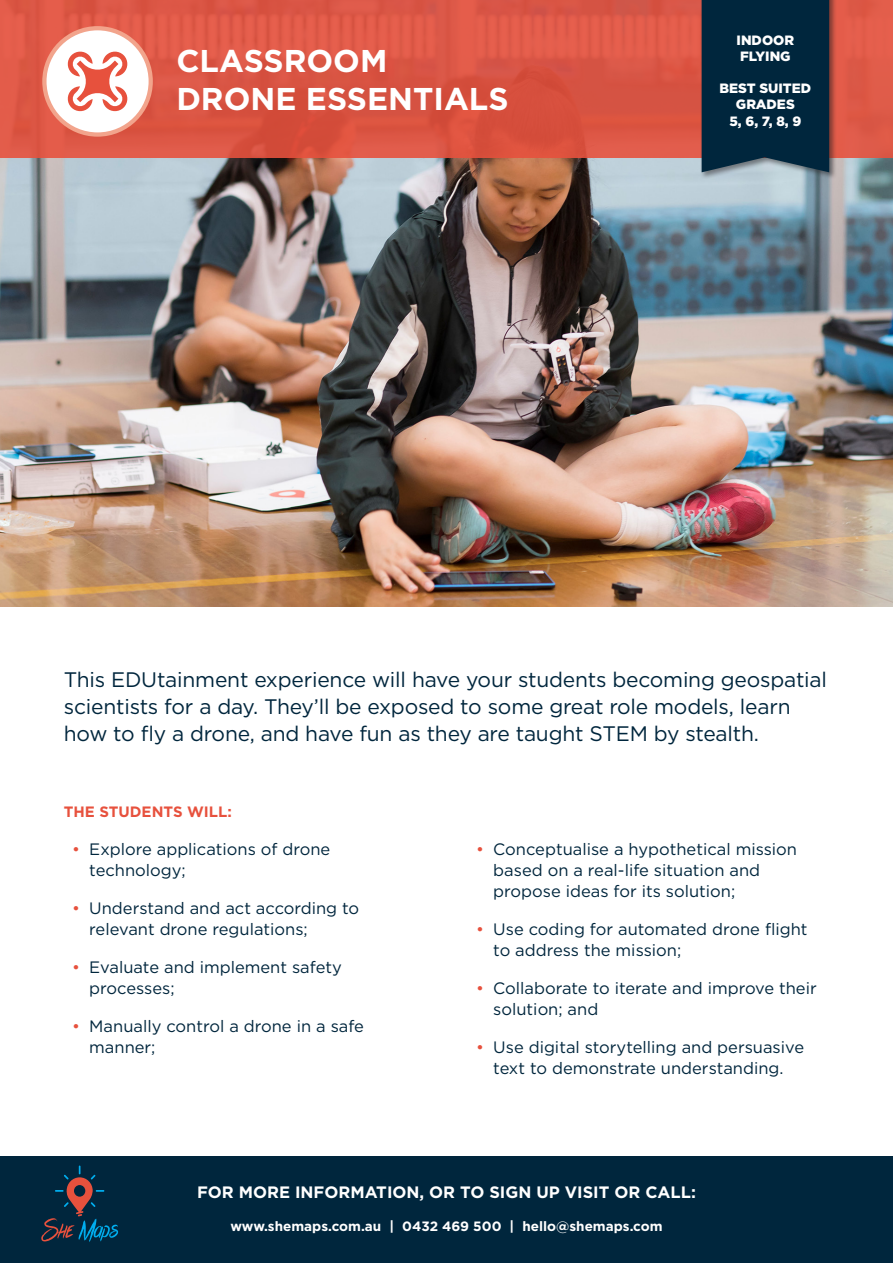
<style>
.page{position:relative;width:893px;height:1263px;background:#fff}
.page>*{position:absolute;margin:0;border:0;box-sizing:border-box;transform-origin:0 0}
.t1{font:700 31.5px/37.8px "Gotham";color:#fff}
.t2{font:21px/27px "Gotham";letter-spacing:-.01em;color:#00263d}
.t3{font:16.5px/21px "Gotham";color:#00263d}
.t4{font:700 16.5px "Gotham";color:#fff}
.t5{font:700 15px "Gotham";color:#e7513d}
.t6{font:700 13.5px "Gotham";color:#fff}
.t7{font:900 13.5px/16.2px "Gotham";color:#fff}
.s1{color:#e7513d}
</style>
<div class="page">
<img style="left:0;top:157px;width:893px;height:449px">
<div style="left:0;top:0;width:893px;height:157px;background:#dc5746"></div>
<div style="left:0;top:1157px;width:893px;height:106px;background:#00263d"></div>
<svg style="left:41px;top:1165px;width:77px;height:77px"></svg>
<div style="left:44px;top:28px;width:107px;height:107px;background:#fff;border-radius:50%"></div>
<div style="left:42px;top:26px;width:111px;height:111px;border:4px solid #f2a48c;border-radius:50%"></div>
<svg style="left:67px;top:51px;width:61px;height:61px"></svg>
<div style="left:700px;top:0;width:137px;height:180px;background:#231f20;opacity:.5"></div>
<div style="left:702px;top:0;width:127px;height:172px;background:#00263d"></div>
<h1 class="t1" style="left:176px;top:42px;width:334px">CLASSROOM<br>DRONE ESSENTIALS</h1>
<p class="t7" style="left:737px;top:32px;width:59px">INDOOR<br>FLYING</p>
<p class="t7" style="left:720px;top:80px;width:93px;text-align:center">BEST SUITED<br>GRADES<br>5, 6, 7, 8, 9</p>
<p class="t2" style="left:64px;top:666px;width:765px">This EDUtainment experience will have your students becoming geospatial scientists for a day. They’ll be exposed to some great role models, learn how to fly a drone, and have fun as they are taught STEM by stealth.</p>
<p class="t5" style="left:64px;top:802px;width:170px">THE STUDENTS WILL:</p>
<p class="t3" style="left:89px;top:838px;width:243px;text-indent:-17px"><span class="s1">•</span> Explore applications of drone technology;</p>
<p class="t3" style="left:89px;top:897px;width:271px;text-indent:-17px"><span class="s1">•</span> Understand and act according to relevant drone regulations;</p>
<p class="t3" style="left:89px;top:956px;width:254px;text-indent:-17px"><span class="s1">•</span> Evaluate and implement safety processes;</p>
<p class="t3" style="left:89px;top:1015px;width:276px;text-indent:-17px"><span class="s1">•</span> Manually control a drone in a safe manner;</p>
<p class="t3" style="left:493px;top:838px;width:305px;text-indent:-17px"><span class="s1">•</span> Conceptualise a hypothetical mission based on a real-life situation and propose ideas for its solution;</p>
<p class="t3" style="left:493px;top:918px;width:316px;text-indent:-17px"><span class="s1">•</span> Use coding for automated drone flight to address the mission;</p>
<p class="t3" style="left:493px;top:977px;width:325px;text-indent:-17px"><span class="s1">•</span> Collaborate to iterate and improve their solution; and</p>
<p class="t3" style="left:476px;top:1036px;width:329px;text-align:center"><span class="s1">•</span> Use digital storytelling and persuasive text to demonstrate understanding.</p>
<p class="t4" style="left:197px;top:1181px;width:500px">FOR MORE INFORMATION, OR TO SIGN UP VISIT OR CALL:</p>
<p class="t6" style="left:230px;top:1217px;width:434px">www.shemaps.com.au | 0432 469 500 | hello@shemaps.com</p>
</div>
